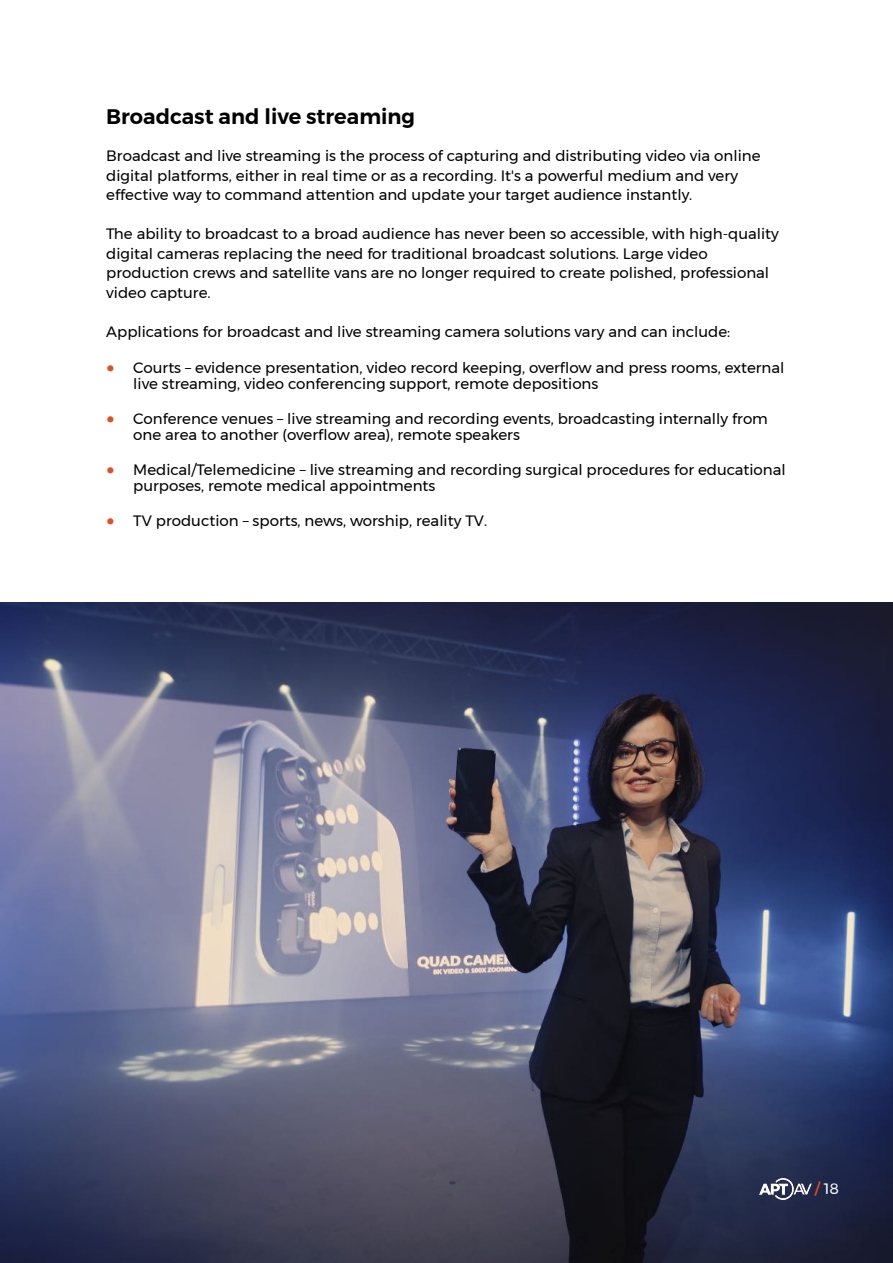
<style>
.page{position:relative;width:893px;height:1263px;background:#fff}
.page>*{position:absolute;margin:0;border:0;box-sizing:border-box;transform-origin:0 0}
.t1{font:600 21px "Montserrat";color:#000}
.t2{font:15px/19.5px "Montserrat";color:#000}
.t3{font:15px "Montserrat";color:#fff}
.s1{font-family:"Lucida Grande";color:#de5026}
.s2{font-weight:500;color:#de5026}
</style>
<div class="page">
<img style="left:0;top:603px;width:893px;height:660px">
<img style="left:759px;top:1178px;width:52px;height:22px">
<h1 class="t1" style="left:106px;top:103px;width:310px">Broadcast and live streaming</h1>
<p class="t2" style="left:106px;top:146px;width:656px">Broadcast and live streaming is the process of capturing and distributing video via online digital platforms, either in real time or as a recording. It's a powerful medium and very effective way to command attention and update your target audience instantly.</p>
<p class="t2" style="left:106px;top:224px;width:674px">The ability to broadcast to a broad audience has never been so accessible, with high-quality digital cameras replacing the need for traditional broadcast solutions. Large video production crews and satellite vans are no longer required to create polished, professional video capture.</p>
<p class="t2" style="left:106px;top:322px;width:625px">Applications for broadcast and live streaming camera solutions vary and can include:</p>
<p class="t2" style="left:133px;top:359px;width:653px;line-height:16.5px;text-indent:-27px"><span class="s1">●</span> Courts – evidence presentation, video record keeping, overflow and press rooms, external live streaming, video conferencing support, remote depositions</p>
<p class="t2" style="left:133px;top:410px;width:636px;line-height:16.5px;text-indent:-27px"><span class="s1">●</span> Conference venues – live streaming and recording events, broadcasting internally from one area to another (overflow area), remote speakers</p>
<p class="t2" style="left:133px;top:461px;width:654px;line-height:16.5px;text-indent:-27px"><span class="s1">●</span> Medical/Telemedicine – live streaming and recording surgical procedures for educational purposes, remote medical appointments</p>
<p class="t2" style="left:106px;top:511px;width:382px"><span class="s1">●</span> TV production – sports, news, worship, reality TV.</p>
<p class="t3" style="left:815px;top:1179px;width:26px"><span class="s2">/</span> 18</p>
</div>
